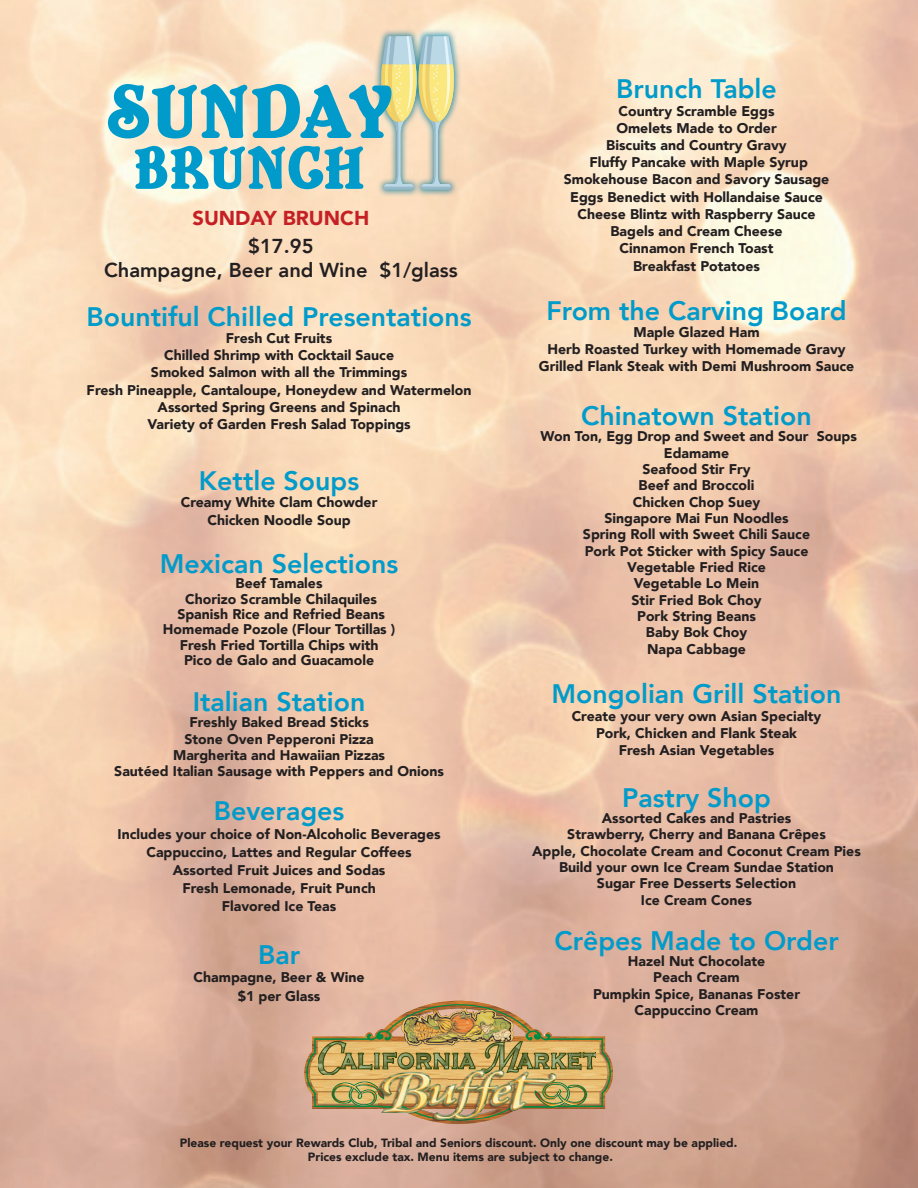
<style>
.page{position:relative;width:918px;height:1188px;background:#fff}
.page>*{position:absolute;margin:0;border:0;box-sizing:border-box;transform-origin:0 0}
.t1{font:800 26.7px "Avenir";color:#009bca}
.t2{font:800 20.1px/24.2px "Avenir";color:#231f20;text-align:center}
.t3{font:900 20.1px "Avenir";color:#c42025}
.t4{font:900 14.1px/16.4px "Avenir";color:#231f20;text-align:center}
.t5{font:900 12px/14.4px "Avenir";color:#231f20;text-align:center}
</style>
<div class="page">
<img style="left:304px;top:1001px;width:309px;height:123px">
<img style="left:382px;top:1071px;width:173px;height:47px">
<img style="left:449px;top:1067px;width:109px;height:25px">
<img style="left:374px;top:29px;width:87px;height:168px">
<svg style="left:108px;top:36px;width:348px;height:153px;background:#b3cfc5"></svg>
<h2 class="t3" style="left:192px;top:201px;width:178px">SUNDAY BRUNCH</h2>
<h2 class="t2" style="left:104px;top:233px;width:355px">$17.95<br>Champagne, Beer and Wine $1/glass</h2>
<h1 class="t1" style="left:86px;top:296px;width:387px">Bountiful Chilled Presentations</h1>
<p class="t4" style="left:87px;top:329px;width:386px;line-height:17.2px">Fresh Cut Fruits<br>Chilled Shrimp with Cocktail Sauce<br>Smoked Salmon with all the Trimmings<br>Fresh Pineapple, Cantaloupe, Honeydew and Watermelon Assorted Spring Greens and Spinach<br>Variety of Garden Fresh Salad Toppings</p>
<h1 class="t1" style="left:199px;top:460px;width:162px">Kettle Soups</h1>
<p class="t4" style="left:181px;top:494px;width:198px;line-height:17.2px">Creamy White Clam Chowder<br>Chicken Noodle Soup</p>
<h1 class="t1" style="left:160px;top:543px;width:240px">Mexican Selections</h1>
<p class="t4" style="left:163px;top:575px;width:234px;line-height:15.5px">Beef Tamales<br>Chorizo Scramble Chilaquiles<br>Spanish Rice and Refried Beans<br>Homemade Pozole (Flour Tortillas )<br>Fresh Fried Tortilla Chips with<br>Pico de Galo and Guacamole</p>
<h1 class="t1" style="left:193px;top:681px;width:174px">Italian Station</h1>
<p class="t4" style="left:114px;top:714px;width:331px">Freshly Baked Bread Sticks<br>Stone Oven Pepperoni Pizza<br>Margherita and Hawaiian Pizzas<br>Sautéed Italian Sausage with Peppers and Onions</p>
<h1 class="t1" style="left:214px;top:790px;width:132px">Beverages</h1>
<p class="t4" style="left:118px;top:824px;width:325px;line-height:18.1px">Includes your choice of Non-Alcoholic Beverages Cappuccino, Lattes and Regular Coffees Assorted Fruit Juices and Sodas<br>Fresh Lemonade, Fruit Punch<br>Flavored Ice Teas</p>
<h1 class="t1" style="left:258px;top:934px;width:44px">Bar</h1>
<p class="t4" style="left:194px;top:968px;width:173px;line-height:18.1px">Champagne, Beer &amp; Wine $1 per Glass</p>
<h1 class="t1" style="left:616px;top:68px;width:162px">Brunch Table</h1>
<p class="t4" style="left:564px;top:102px;width:267px;line-height:17.2px">Country Scramble Eggs<br>Omelets Made to Order<br>Biscuits and Country Gravy<br>Fluffy Pancake with Maple Syrup<br>Smokehouse Bacon and Savory Sausage<br>Eggs Benedict with Hollandaise Sauce<br>Cheese Blintz with Raspberry Sauce<br>Bagels and Cream Cheese<br>Cinnamon French Toast<br>Breakfast Potatoes</p>
<h1 class="t1" style="left:546px;top:290px;width:302px">From the Carving Board</h1>
<p class="t4" style="left:539px;top:323px;width:317px;line-height:17.2px">Maple Glazed Ham<br>Herb Roasted Turkey with Homemade Gravy<br>Grilled Flank Steak with Demi Mushroom Sauce</p>
<h1 class="t1" style="left:581px;top:395px;width:232px">Chinatown Station</h1>
<p class="t4" style="left:540px;top:428px;width:318px">Won Ton, Egg Drop and Sweet and Sour Soups<br>Edamame<br>Seafood Stir Fry<br>Beef and Broccoli<br>Chicken Chop Suey<br>Singapore Mai Fun Noodles<br>Spring Roll with Sweet Chili Sauce<br>Pork Pot Sticker with Spicy Sauce<br>Vegetable Fried Rice<br>Vegetable Lo Mein<br>Stir Fried Bok Choy<br>Pork String Beans<br>Baby Bok Choy<br>Napa Cabbage</p>
<h1 class="t1" style="left:552px;top:673px;width:291px">Mongolian Grill Station</h1>
<p class="t4" style="left:572px;top:707px;width:251px;line-height:17.2px">Create your very own Asian Specialty<br>Pork, Chicken and Flank Steak<br>Fresh Asian Vegetables</p>
<h1 class="t1" style="left:622px;top:777px;width:150px">Pastry Shop</h1>
<p class="t4" style="left:532px;top:810px;width:330px">Assorted Cakes and Pastries<br>Strawberry, Cherry and Banana Crêpes<br>Apple, Chocolate Cream and Coconut Cream Pies<br>Build your own Ice Cream Sundae Station<br>Sugar Free Desserts Selection<br>Ice Cream Cones</p>
<h1 class="t1" style="left:554px;top:920px;width:286px">Crêpes Made to Order</h1>
<p class="t4" style="left:593px;top:953px;width:209px">Hazel Nut Chocolate<br>Peach Cream<br>Pumpkin Spice, Bananas Foster<br>Cappuccino Cream</p>
<p class="t5" style="left:180px;top:1135px;width:559px">Please request your Rewards Club, Tribal and Seniors discount. Only one discount may be applied.<br>Prices exclude tax. Menu items are subject to change.</p>
</div>
